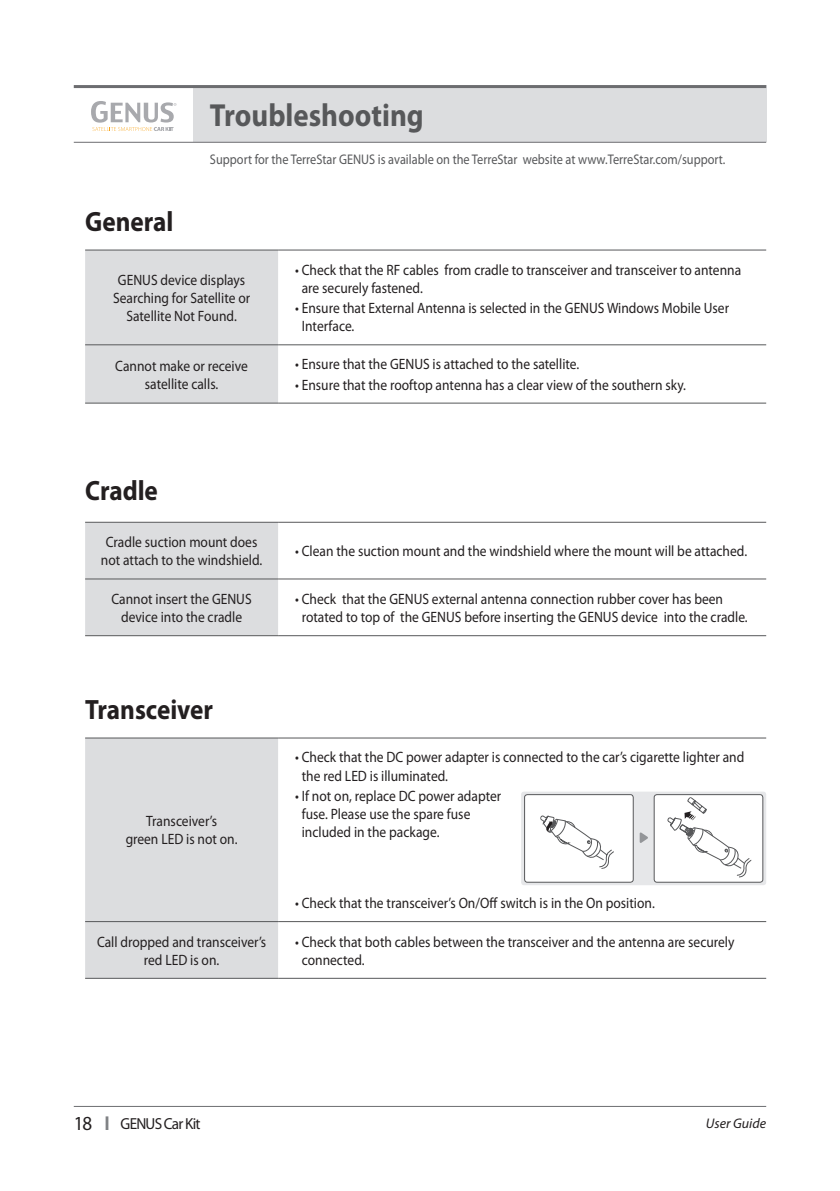
<style>
.page{position:relative;width:840px;height:1191px;background:#fff}
.page>*{position:absolute;margin:0;border:0;box-sizing:border-box;transform-origin:0 0}
.t1{font:700 32px "Myriad Pro";color:#57585a;scale:.9 1}
.t2{font:700 28px "Myriad Pro";color:#231f20;scale:.9 1}
.t3{font:16px "Myriad Pro";letter-spacing:-.05em;color:#231f20;scale:.95 1}
.t4{font:15px/18px "Myriad Pro";color:#231f20;text-align:center;scale:.9 1}
.t5{font:14px "Myriad Pro";color:#57585a;scale:.88 1}
.t6{font:italic 14px "Myriad Pro";color:#231f20}
.s1{font-size:20px}
.s2{font-family:"Futura";font-size:18px;color:#808285}
</style>
<div class="page">
<div style="left:193px;top:85px;width:572px;height:57px;background:#dcdddf"></div>
<hr style="left:74px;top:85px;width:691px;height:3px;background:#6c6d70">
<hr style="left:74px;top:1106px;width:691px;height:1px;background:#6c6d70">
<hr style="left:74px;top:142px;width:691px;height:1px;background:#6c6d70">
<svg style="left:91px;top:101px;width:85px;height:30px"></svg>
<div style="left:85px;top:250px;width:193px;height:152px;background:#dcdddf"></div>
<hr style="left:85px;top:249px;width:193px;height:1px;background:#57585a">
<hr style="left:278px;top:249px;width:487px;height:1px;background:#57585a">
<hr style="left:85px;top:344px;width:193px;height:1px;background:#57585a">
<hr style="left:278px;top:344px;width:487px;height:1px;background:#57585a">
<hr style="left:85px;top:402px;width:193px;height:1px;background:#57585a">
<hr style="left:278px;top:402px;width:487px;height:1px;background:#57585a">
<div style="left:85px;top:523px;width:193px;height:112px;background:#dcdddf"></div>
<hr style="left:85px;top:522px;width:193px;height:1px;background:#57585a">
<hr style="left:278px;top:522px;width:487px;height:1px;background:#57585a">
<hr style="left:85px;top:578px;width:193px;height:1px;background:#57585a">
<hr style="left:278px;top:578px;width:487px;height:1px;background:#57585a">
<hr style="left:85px;top:635px;width:193px;height:1px;background:#57585a">
<hr style="left:278px;top:635px;width:487px;height:1px;background:#57585a">
<div style="left:85px;top:738px;width:193px;height:239px;background:#dcdddf"></div>
<hr style="left:85px;top:737px;width:193px;height:1px;background:#57585a">
<hr style="left:278px;top:737px;width:487px;height:1px;background:#57585a">
<hr style="left:85px;top:921px;width:193px;height:1px;background:#57585a">
<hr style="left:278px;top:921px;width:487px;height:1px;background:#57585a">
<hr style="left:85px;top:977px;width:193px;height:1px;background:#57585a">
<hr style="left:278px;top:977px;width:487px;height:1px;background:#57585a">
<svg style="left:521px;top:791px;width:244px;height:94px;fill:#e6e7e9"></svg>
<div style="left:524px;top:794px;width:109px;height:88px;background:#fff;border-radius:3px"></div>
<svg style="left:540px;top:815px;width:74px;height:54px"></svg>
<div style="left:524px;top:794px;width:109px;height:88px;border:1px solid #57585a;border-radius:3px"></div>
<div style="left:653px;top:794px;width:109px;height:88px;background:#fff;border-radius:3px"></div>
<svg style="left:667px;top:797px;width:84px;height:80px"></svg>
<div style="left:653px;top:794px;width:109px;height:88px;border:1px solid #57585a;border-radius:3px"></div>
<svg style="left:637px;top:830px;width:13px;height:15px"></svg>
<p class="t2" style="left:85px;top:203px;width:100px">General</p>
<p class="t1" style="left:210px;top:94px;width:239px">Troubleshooting</p>
<p class="t5" style="left:210px;top:150px;width:587px">Support for the TerreStar GENUS is available on the TerreStar website at www.TerreStar.com/support.</p>
<p class="t4" style="left:113px;top:271px;width:154px">GENUS device displays<br>Searching for Satellite or<br>Satellite Not Found.</p>
<p class="t4" style="left:301px;top:260px;width:489px;text-align:left;text-indent:-7px">• Check that the RF cables from cradle to transceiver and transceiver to antenna are securely fastened.</p>
<p class="t4" style="left:301px;top:299px;width:476px;text-align:left;text-indent:-7px">• Ensure that External Antenna is selected in the GENUS Windows Mobile User<br>Interface.</p>
<p class="t4" style="left:115px;top:356px;width:149px">Cannot make or receive satellite calls.</p>
<p class="t4" style="left:295px;top:355px;width:317px">• Ensure that the GENUS is attached to the satellite.</p>
<p class="t4" style="left:295px;top:376px;width:435px">• Ensure that the rooftop antenna has a clear view of the southern sky.</p>
<p class="t2" style="left:85px;top:472px;width:82px">Cradle</p>
<p class="t4" style="left:101px;top:533px;width:181px">Cradle suction mount does not attach to the windshield.</p>
<p class="t4" style="left:295px;top:542px;width:503px">• Clean the suction mount and the windshield where the mount will be attached.</p>
<p class="t4" style="left:111px;top:589px;width:157px">Cannot insert the GENUS device into the cradle</p>
<p class="t4" style="left:301px;top:589px;width:496px;text-align:left;text-indent:-7px">• Check that the GENUS external antenna connection rubber cover has been rotated to top of the GENUS before inserting the GENUS device into the cradle.</p>
<p class="t2" style="left:85px;top:691px;width:144px">Transceiver</p>
<p class="t4" style="left:126px;top:812px;width:126px">Transceiver’s<br>green LED is not on.</p>
<p class="t4" style="left:301px;top:748px;width:493px;text-align:left;text-indent:-7px">• Check that the DC power adapter is connected to the car’s cigarette lighter and the red LED is illuminated.</p>
<p class="t4" style="left:301px;top:787px;width:223px;text-align:left;text-indent:-7px">• If not on, replace DC power adapter fuse. Please use the spare fuse included in the package.</p>
<p class="t4" style="left:295px;top:894px;width:401px">• Check that the transceiver’s On/Off switch is in the On position.</p>
<p class="t4" style="left:97px;top:932px;width:189px">Call dropped and transceiver’s red LED is on.</p>
<p class="t4" style="left:301px;top:932px;width:482px;text-align:left;text-indent:-7px">• Check that both cables between the transceiver and the antenna are securely connected.</p>
<p class="t3" style="left:74px;top:1114px;width:135px"><span class="s1">18</span> <span class="s2">I</span> GENUS Car Kit</p>
<p class="t6" style="left:705px;top:1114px;width:62px">User Guide</p>
</div>
